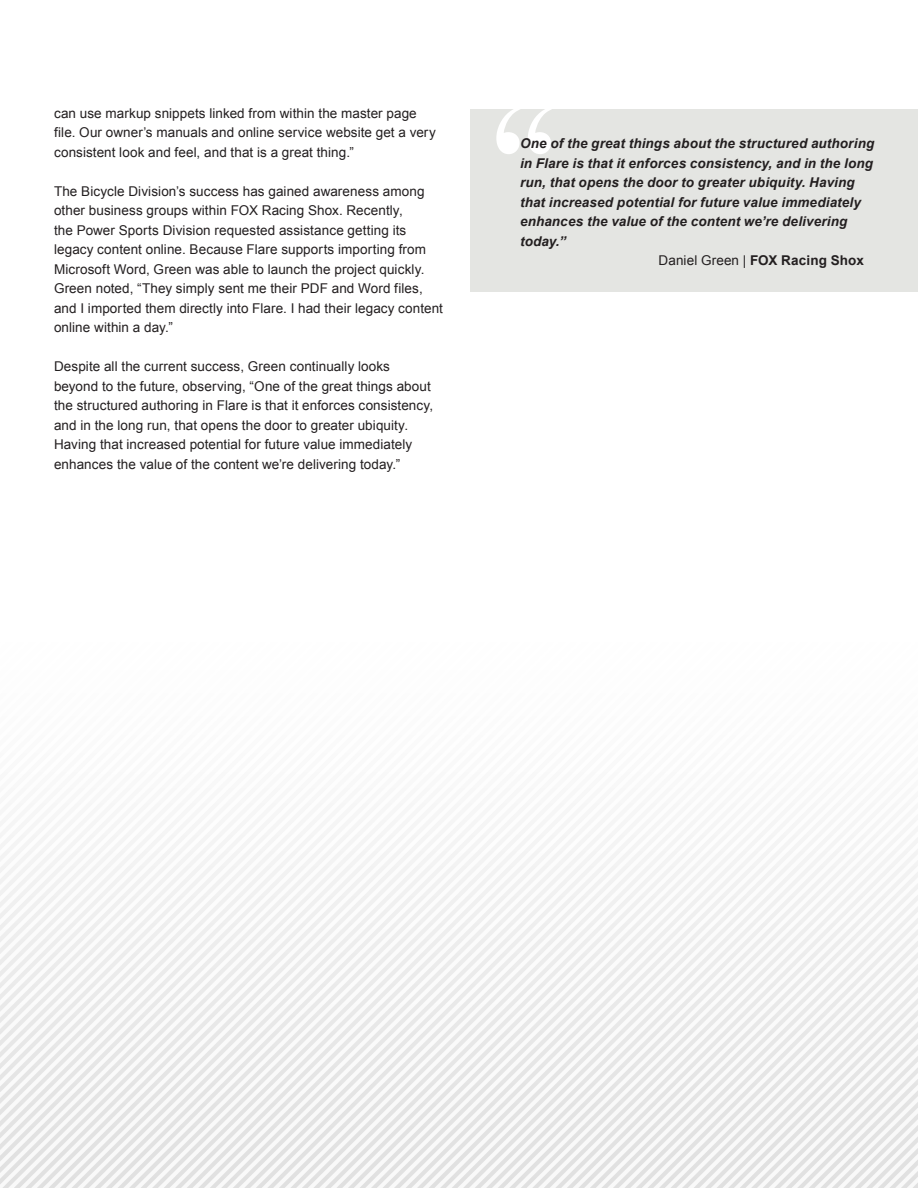
<style>
.page{position:relative;width:918px;height:1188px;background:#fff}
.page>*{position:absolute;margin:0;border:0;box-sizing:border-box;transform-origin:0 0}
.subhead{font:189px "Bask Old Face";color:#fff}
.t1{font:13.5px/19.5px "Arial";letter-spacing:.005em;color:#231f20}
.quote{font:italic 700 13.5px/19.5px "Arial";letter-spacing:.01em;color:#231f20}
.t2{font:700 13.5px "Arial";letter-spacing:.01em;color:#231f20}
.s1{font-weight:400}
</style>
<div class="page">
<img style="left:0;top:835px;width:918px;height:353px">
<div style="left:470px;top:109px;width:448px;height:183px;background:#e4e5e2"></div>
<p class="t1" style="left:54px;top:103px;width:383px">can use markup snippets linked from within the master page file. Our owner’s manuals and online service website get a very consistent look and feel, and that is a great thing.”</p>
<p class="t1" style="left:54px;top:181px;width:391px">The Bicycle Division’s success has gained awareness among other business groups within FOX Racing Shox. Recently,<br>the Power Sports Division requested assistance getting its legacy content online. Because Flare supports importing from Microsoft Word, Green was able to launch the project quickly.<br>Green noted, “They simply sent me their PDF and Word files, and I imported them directly into Flare. I had their legacy content online within a day.”</p>
<p class="t1" style="left:54px;top:357px;width:381px">Despite all the current success, Green continually looks beyond to the future, observing, “One of the great things about the structured authoring in Flare is that it enforces consistency, and in the long run, that opens the door to greater ubiquity.<br>Having that increased potential for future value immediately enhances the value of the content we’re delivering today.”</p>
<p class="subhead" style="left:488px;top:68px;width:78px">“</p>
<p class="quote" style="left:520px;top:134px;width:356px">One of the great things about the structured authoring in Flare is that it enforces consistency, and in the long run, that opens the door to greater ubiquity. Having that increased potential for future value immediately enhances the value of the content we’re delivering today.”</p>
<p class="t2" style="left:659px;top:251px;width:207px"><span class="s1">Daniel Green |</span> FOX Racing Shox</p>
</div>
